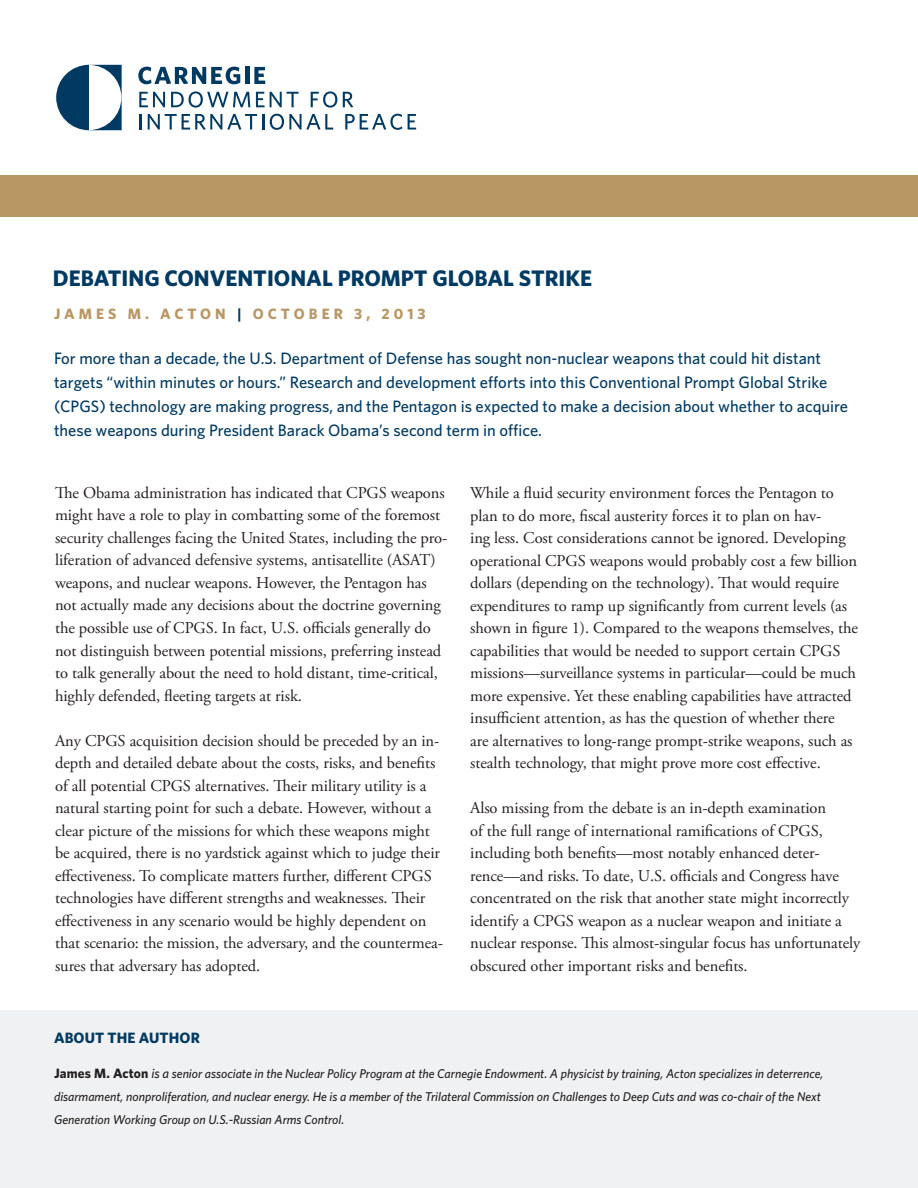
<style>
.page{position:relative;width:918px;height:1188px;background:#fff}
.page>*{position:absolute;margin:0;border:0;box-sizing:border-box;transform-origin:0 0}
.t1{font:700 22.5px "Whitney";color:#003a62}
.t2{font:16.5px/22.5px "Adobe Garamond Pro";letter-spacing:-.005em;color:#231f20}
.t3{font:500 16.5px/24px "Whitney";color:#003a62}
.t4{font:700 15px "Whitney";letter-spacing:.27em;color:#b99764}
.t5{font:700 15px "Whitney";letter-spacing:.005em;color:#003a62}
.t6{font:italic 500 12.75px/22.5px "Whitney";color:#231f20}
.s1{color:#003a62}
.s2{font-weight:700;font-style:normal;font-size:13.5px}
.s3{font-size:13.5px}
</style>
<div class="page">
<div style="left:0;top:176px;width:918px;height:41px;background:#b99764"></div>
<div style="left:0;top:1011px;width:918px;height:177px;background:#f0f1f2"></div>
<svg style="left:138px;top:67px;width:102px;height:17px"></svg>
<hr style="left:245px;top:67px;width:4px;height:17px;background:#003a62">
<svg style="left:254px;top:67px;width:11px;height:17px"></svg>
<svg style="left:139px;top:92px;width:26px;height:15px"></svg>
<svg style="left:171px;top:91px;width:79px;height:17px"></svg>
<svg style="left:256px;top:92px;width:43px;height:15px"></svg>
<svg style="left:311px;top:91px;width:26px;height:17px"></svg>
<svg style="left:343px;top:92px;width:10px;height:15px"></svg>
<hr style="left:139px;top:114px;width:3px;height:16px;background:#003a62">
<svg style="left:148px;top:114px;width:116px;height:16px"></svg>
<svg style="left:270px;top:114px;width:63px;height:16px"></svg>
<svg style="left:345px;top:114px;width:57px;height:16px"></svg>
<svg style="left:408px;top:114px;width:8px;height:16px"></svg>
<svg style="left:56px;top:65px;width:66px;height:65px"></svg>
<h1 class="t1" style="left:53px;top:263px;width:541px">DEBATING CONVENTIONAL PROMPT GLOBAL STRIKE</h1>
<p class="t4" style="left:54px;top:303px;width:373px">JAMES M. ACTON <span class="s1">|</span> OCTOBER 3, 2013</p>
<p class="t3" style="left:54px;top:346px;width:796px">For more than a decade, the U.S. Department of Defense has sought non-nuclear weapons that could hit distant targets “within minutes or hours.” Research and development efforts into this Conventional Prompt Global Strike (CPGS) technology are making progress, and the Pentagon is expected to make a decision about whether to acquire these weapons during President Barack Obama’s second term in office.</p>
<p class="t2" style="left:55px;top:482px;width:394px">The Obama administration has indicated that CPGS weapons might have a role to play in combatting some of the foremost security challenges facing the United States, including the pro&shy;liferation of advanced defensive systems, antisatellite (ASAT) weapons, and nuclear weapons. However, the Pentagon has not actually made any decisions about the doctrine governing the possible use of CPGS. In fact, U.S. officials generally do not distinguish between potential missions, preferring instead to talk generally about the need to hold distant, time-critical, highly defended, fleeting targets at risk.</p>
<p class="t2" style="left:55px;top:730px;width:389px">Any CPGS acquisition decision should be preceded by an in&shy;depth and detailed debate about the costs, risks, and benefits of all potential CPGS alternatives. Their military utility is a natural starting point for such a debate. However, without a clear picture of the missions for which these weapons might be acquired, there is no yardstick against which to judge their effectiveness. To complicate matters further, different CPGS technologies have different strengths and weaknesses. Their effectiveness in any scenario would be highly dependent on that scenario: the mission, the adversary, and the countermea&shy;sures that adversary has adopted.</p>
<p class="t2" style="left:470px;top:482px;width:389px">While a fluid security environment forces the Pentagon to plan to do more, fiscal austerity forces it to plan on hav-<br>ing less. Cost considerations cannot be ignored. Developing operational CPGS weapons would probably cost a few billion dollars (depending on the technology). That would require expenditures to ramp up significantly from current levels (as shown in figure 1). Compared to the weapons themselves, the capabilities that would be needed to support certain CPGS missions—surveillance systems in particular—could be much more expensive. Yet these enabling capabilities have attracted insufficient attention, as has the question of whether there<br>are alternatives to long-range prompt-strike weapons, such as stealth technology, that might prove more cost effective.</p>
<p class="t2" style="left:470px;top:797px;width:392px">Also missing from the debate is an in-depth examination<br>of the full range of international ramifications of CPGS, including both benefits—most notably enhanced deter&shy;rence—and risks. To date, U.S. officials and Congress have concentrated on the risk that another state might incorrectly identify a CPGS weapon as a nuclear weapon and initiate a nuclear response. This almost-singular focus has unfortunately obscured other important risks and benefits.</p>
<p class="t5" style="left:54px;top:1028px;width:147px">ABOUT THE AUTHOR</p>
<p class="t6" style="left:54px;top:1063px;width:771px"><span class="s2">James M. Acton</span> <span class="s3">is a</span> senior associate in the Nuclear Policy Program at the Carnegie Endowment. A physicist by training, Acton specializes in deterrence, disarmament, nonproliferation, and nuclear energy. He is a member of the Trilateral Commission on Challenges to Deep Cuts and was co-chair of the Next<br>Generation Working Group on U.S.-Russian Arms Control.</p>
</div>
